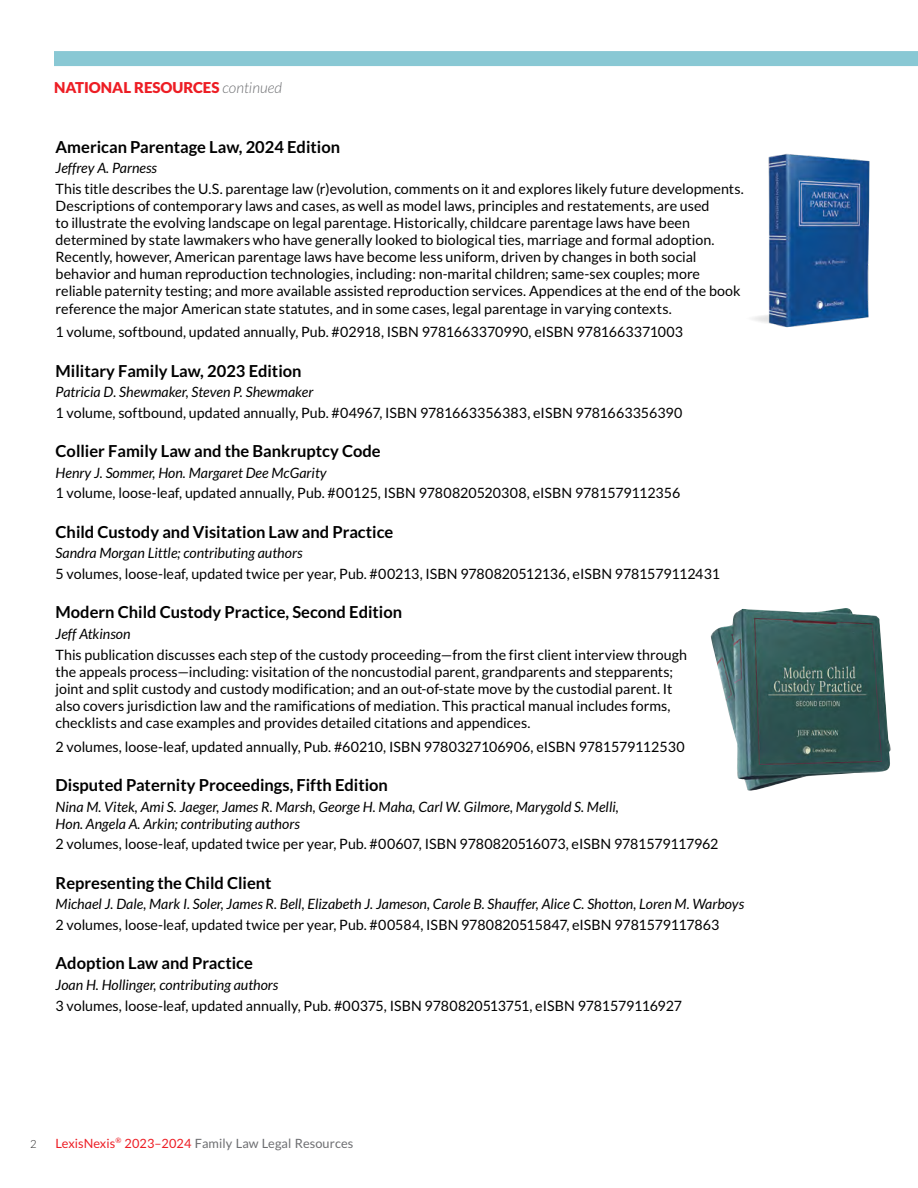
<style>
.page{position:relative;width:918px;height:1188px;background:#fff}
.page>*{position:absolute;margin:0;border:0;box-sizing:border-box;transform-origin:0 0}
.Elite_book_title{font:700 16.5px "Lato";color:#000}
.section_continued{font:900 15px "Lato";color:#ed1d24}
.isbn{font:14.25px/17.1px "Lato";color:#000}
.author{font:italic 14.25px/17.1px "Lato";color:#000}
.t1{font:12.75px "Lato";letter-spacing:.005em;color:#6d6e71}
.t2{font:300 11.25px "Lato";color:#292829}
.s1{font-weight:300;font-style:italic;color:#6d6e71}
.s2{color:#ed1d24}
</style>
<div class="page">
<div style="left:54px;top:51px;width:864px;height:15px;background:#89c8d4"></div>
<img style="left:711px;top:608px;width:180px;height:183px">
<img style="left:752px;top:153px;width:118px;height:175px">
<p class="section_continued" style="left:54px;top:79px;width:230px">NATIONAL RESOURCES <span class="s1">continued</span></p>
<p class="Elite_book_title" style="left:56px;top:137px;width:286px">American Parentage Law, 2024 Edition</p>
<p class="author" style="left:56px;top:160px;width:103px">Jeffrey A. Parness</p>
<p class="isbn" style="left:56px;top:180px;width:690px">This title describes the U.S. parentage law (r)evolution, comments on it and explores likely future developments.<br>Descriptions of contemporary laws and cases, as well as model laws, principles and restatements, are used<br>to illustrate the evolving landscape on legal parentage. Historically, childcare parentage laws have been determined by state lawmakers who have generally looked to biological ties, marriage and formal adoption.<br>Recently, however, American parentage laws have become less uniform, driven by changes in both social behavior and human reproduction technologies, including: non-marital children; same-sex couples; more reliable paternity testing; and more available assisted reproduction services. Appendices at the end of the book reference the major American state statutes, and in some cases, legal parentage in varying contexts.</p>
<p class="isbn" style="left:56px;top:324px;width:629px">1 volume, softbound, updated annually, Pub. #02918, ISBN 9781663370990, eISBN 9781663371003</p>
<p class="Elite_book_title" style="left:56px;top:361px;width:247px">Military Family Law, 2023 Edition</p>
<p class="author" style="left:56px;top:384px;width:259px">Patricia D. Shewmaker, Steven P. Shewmaker</p>
<p class="isbn" style="left:56px;top:404px;width:628px">1 volume, softbound, updated annually, Pub. #04967, ISBN 9781663356383, eISBN 9781663356390</p>
<p class="Elite_book_title" style="left:56px;top:442px;width:327px">Collier Family Law and the Bankruptcy Code</p>
<p class="author" style="left:56px;top:465px;width:273px">Henry J. Sommer, Hon. Margaret Dee McGarity</p>
<p class="isbn" style="left:56px;top:485px;width:626px">1 volume, loose-leaf, updated annually, Pub. #00125, ISBN 9780820520308, eISBN 9781579112356</p>
<p class="Elite_book_title" style="left:56px;top:522px;width:339px">Child Custody and Visitation Law and Practice</p>
<p class="author" style="left:56px;top:545px;width:248px">Sandra Morgan Little; contributing authors</p>
<p class="isbn" style="left:56px;top:565px;width:666px">5 volumes, loose-leaf, updated twice per year, Pub. #00213, ISBN 9780820512136, eISBN 9781579112431</p>
<p class="Elite_book_title" style="left:56px;top:603px;width:348px">Modern Child Custody Practice, Second Edition</p>
<p class="author" style="left:56px;top:626px;width:77px">Jeff Atkinson</p>
<p class="isbn" style="left:56px;top:646px;width:633px">This publication discusses each step of the custody proceeding—from the first client interview through the appeals process—including: visitation of the noncustodial parent, grandparents and stepparents; joint and split custody and custody modification; and an out-of-state move by the custodial parent. It also covers jurisdiction law and the ramifications of mediation. This practical manual includes forms, checklists and case examples and provides detailed citations and appendices.</p>
<p class="isbn" style="left:56px;top:738px;width:631px">2 volumes, loose-leaf, updated annually, Pub. #60210, ISBN 9780327106906, eISBN 9781579112530</p>
<p class="Elite_book_title" style="left:56px;top:776px;width:334px">Disputed Paternity Proceedings, Fifth Edition</p>
<p class="author" style="left:56px;top:798px;width:565px">Nina M. Vitek, Ami S. Jaeger, James R. Marsh, George H. Maha, Carl W. Gilmore, Marygold S. Melli,<br>Hon. Angela A. Arkin; contributing authors</p>
<p class="isbn" style="left:56px;top:836px;width:664px">2 volumes, loose-leaf, updated twice per year, Pub. #00607, ISBN 9780820516073, eISBN 9781579117962</p>
<p class="Elite_book_title" style="left:56px;top:873px;width:218px">Representing the Child Client</p>
<p class="author" style="left:56px;top:896px;width:690px">Michael J. Dale, Mark I. Soler, James R. Bell, Elizabeth J. Jameson, Carole B. Shauffer, Alice C. Shotton, Loren M. Warboys</p>
<p class="isbn" style="left:56px;top:916px;width:665px">2 volumes, loose-leaf, updated twice per year, Pub. #00584, ISBN 9780820515847, eISBN 9781579117863</p>
<p class="Elite_book_title" style="left:56px;top:954px;width:199px">Adoption Law and Practice</p>
<p class="author" style="left:56px;top:977px;width:224px">Joan H. Hollinger, contributing authors</p>
<p class="isbn" style="left:56px;top:997px;width:628px">3 volumes, loose-leaf, updated annually, Pub. #00375, ISBN 9780820513751, eISBN 9781579116927</p>
<p class="t2" style="left:30px;top:1138px;width:8px">2</p>
<p class="t1" style="left:56px;top:1136px;width:299px"><span class="s2">LexisNexis</span><sup>®</sup> <span class="s2">2023–2024</span> Family Law Legal Resources</p>
</div>
